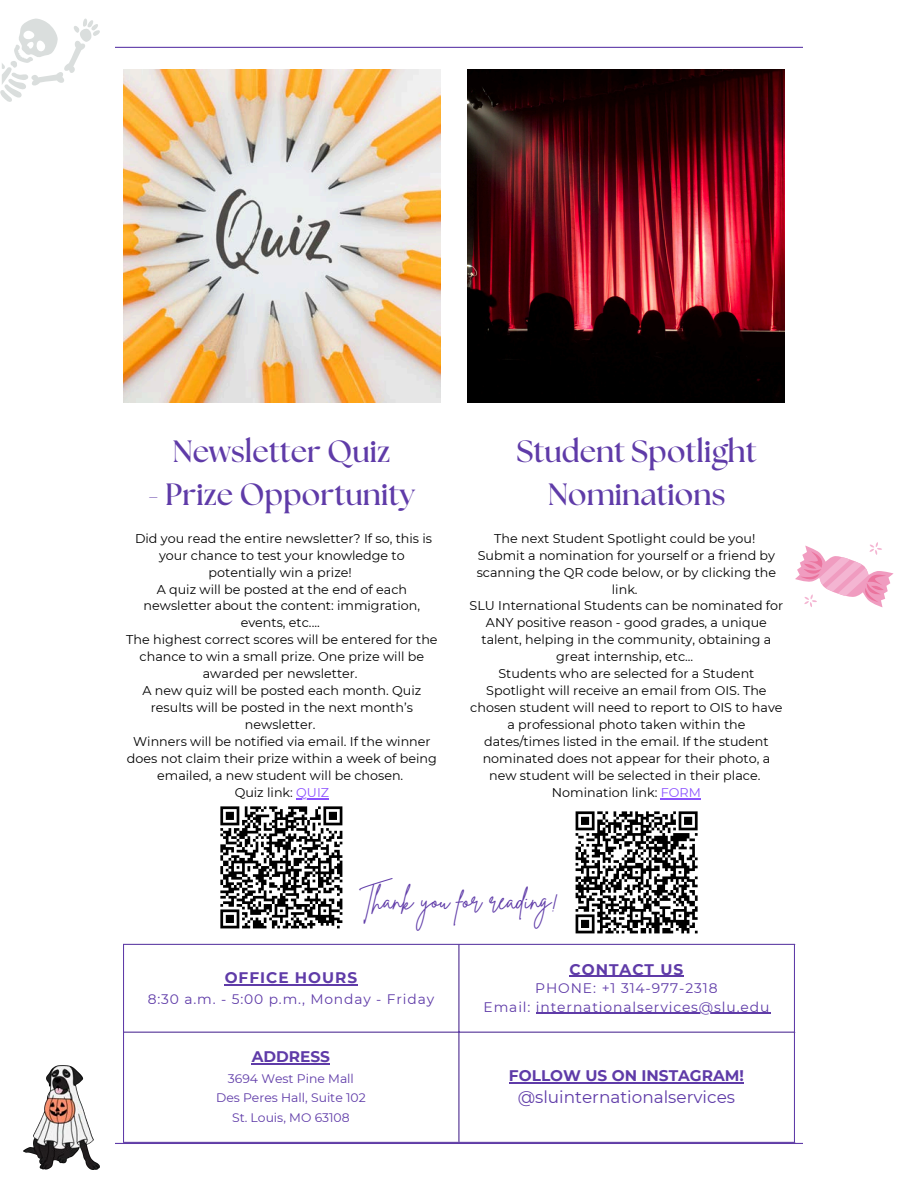
<style>
.page{position:relative;width:918px;height:1188px;background:#fff}
.page>*{position:absolute;margin:0;border:0;box-sizing:border-box;transform-origin:0 0}
.t1{font:700 30.75px/42.8px "The Seasons";color:#5f3ba8;text-align:center}
.t2{font:25.65px "Brittany Signature";color:#5f3ba8}
.t3{font:16.8px "Montserrat";color:#5f3ba8}
.t4{font:700 15.3px "Montserrat";color:#5f3ba8}
.t5{font:700 15.3px "Montserrat";letter-spacing:.065em;color:#5f3ba8}
.t6{font:13.8px/18.6px "Montserrat";letter-spacing:.065em;color:#5f3ba8;text-align:center}
.t7{font:12.75px/17px "Montserrat";color:#000;text-align:center}
.t8{font:12.3px/19.6px "Montserrat";color:#5f3ba8;text-align:center}
.s1{color:#8c52ff}
</style>
<div class="page">
<hr style="left:115px;top:47px;width:688px;height:1px;background:#5f3ba8">
<hr style="left:115px;top:1143px;width:688px;height:1px;background:#5f3ba8">
<hr style="left:225px;top:984px;width:133px;height:1px;background:#5f3ba8">
<hr style="left:570px;top:976px;width:114px;height:1px;background:#5f3ba8">
<hr style="left:536px;top:1013px;width:234px;height:1px;background:#5f3ba8">
<hr style="left:252px;top:1063px;width:78px;height:1px;background:#5f3ba8">
<hr style="left:509px;top:1082px;width:235px;height:1px;background:#5f3ba8">
<hr style="left:123px;top:945px;width:1px;height:197px;background:#5f3ba8">
<hr style="left:458px;top:945px;width:2px;height:197px;background:#5f3ba8">
<hr style="left:794px;top:945px;width:1px;height:197px;background:#5f3ba8">
<hr style="left:123px;top:944px;width:672px;height:1px;background:#5f3ba8">
<hr style="left:123px;top:1032px;width:672px;height:1px;background:#5f3ba8">
<hr style="left:123px;top:1142px;width:672px;height:1px;background:#5f3ba8">
<img style="left:123px;top:70px;width:317px;height:333px">
<img style="left:468px;top:70px;width:317px;height:333px">
<svg style="left:220px;top:806px;width:123px;height:123px"></svg>
<svg style="left:575px;top:811px;width:123px;height:123px"></svg>
<svg style="left:0;top:18px;width:100px;height:84px"></svg>
<img style="left:24px;top:1065px;width:75px;height:105px">
<svg style="left:795px;top:542px;width:99px;height:65px"></svg>
<hr style="left:296px;top:798px;width:33px;height:1px;background:#8c52ff">
<hr style="left:661px;top:798px;width:40px;height:1px;background:#8c52ff">
<p class="t1" style="left:172px;top:431px;width:219px">Newsletter Quiz</p>
<p class="t1" style="left:148px;top:474px;width:268px">- Prize Opportunity</p>
<h1 class="t7" style="left:135px;top:530px;width:299px">Did you read the entire newsletter? If so, this is your chance to test your knowledge to potentially win a prize!</h1>
<p class="t7" style="left:144px;top:580px;width:278px">A quiz will be posted at the end of each newsletter about the content: immigration, events, etc....</p>
<p class="t7" style="left:126px;top:631px;width:313px">The highest correct scores will be entered for the chance to win a small prize. One prize will be awarded per newsletter.</p>
<p class="t7" style="left:142px;top:682px;width:280px">A new quiz will be posted each month. Quiz results will be posted in the next month’s newsletter.</p>
<p class="t7" style="left:127px;top:733px;width:311px">Winners will be notified via email. If the winner does not claim their prize within a week of being emailed, a new student will be chosen.</p>
<p class="t7" style="left:235px;top:784px;width:96px">Quiz link: <span class="s1">QUIZ</span></p>
<p class="t1" style="left:516px;top:431px;width:242px">Student Spotlight<br>Nominations</p>
<p class="t7" style="left:494px;top:530px;width:263px">The next Student Spotlight could be you!</p>
<p class="t7" style="left:477px;top:547px;width:301px">Submit a nomination for yourself or a friend by scanning the QR code below, or by clicking the link.</p>
<p class="t7" style="left:470px;top:597px;width:315px">SLU International Students can be nominated for ANY positive reason - good grades, a unique talent, helping in the community, obtaining a great internship, etc...</p>
<p class="t7" style="left:470px;top:665px;width:314px">Students who are selected for a Student Spotlight will receive an email from OIS. The chosen student will need to report to OIS to have a professional photo taken within the dates/times listed in the email. If the student nominated does not appear for their photo, a new student will be selected in their place.</p>
<p class="t7" style="left:552px;top:784px;width:151px">Nomination link: <span class="s1">FORM</span></p>
<h1 class="t2" style="left:359px;top:884px;width:201px">Thank you for reading!</h1>
<p class="t5" style="left:225px;top:968px;width:134px">OFFICE HOURS</p>
<p class="t6" style="left:148px;top:989px;width:288px">8:30 a.m. - 5:00 p.m., Monday - Friday</p>
<p class="t5" style="left:570px;top:960px;width:115px">CONTACT US</p>
<p class="t6" style="left:484px;top:979px;width:287px">PHONE: +1 314-977-2318<br>Email: internationalservices@slu.edu</p>
<p class="t4" style="left:252px;top:1047px;width:80px">ADDRESS</p>
<p class="t8" style="left:216px;top:1069px;width:151px">3694 West Pine Mall<br>Des Peres Hall, Suite 102<br>St. Louis, MO 63108</p>
<p class="t4" style="left:509px;top:1066px;width:236px">FOLLOW US ON INSTAGRAM!</p>
<h3 class="t3" style="left:518px;top:1087px;width:219px">@sluinternationalservices</h3>
</div>
